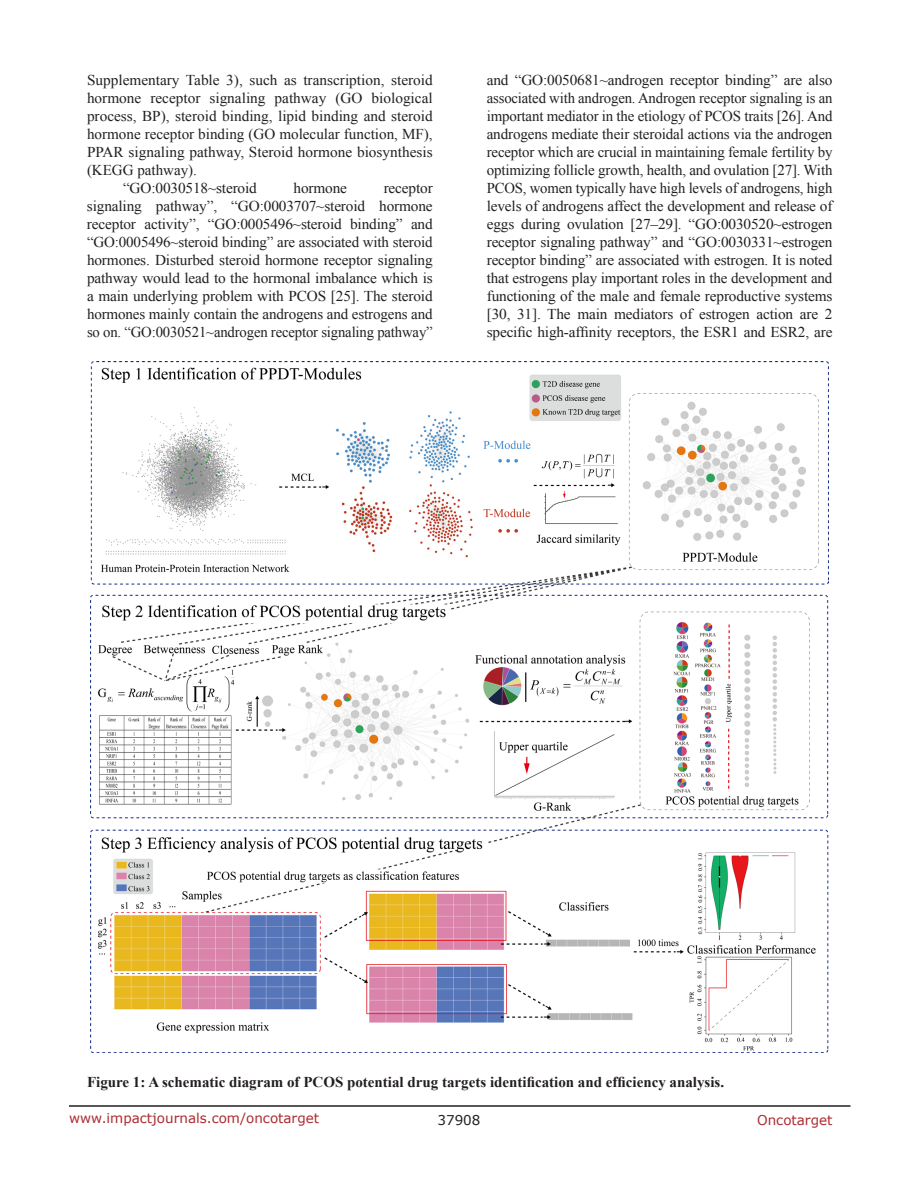
<style>
.page{position:relative;width:918px;height:1188px;background:#fff}
.page>*{position:absolute;margin:0;border:0;box-sizing:border-box;transform-origin:0 0}
.t1{font:15px/18px "Times New Roman";color:#231f20;text-align:justify}
.t2{font:700 15px "Times New Roman";color:#231f20}
.t3{font:13.5px "Verdana";color:#ac2b31}
.t4{font:13.5px "Verdana";color:#231f20}
</style>
<div class="page">
<hr style="left:69px;top:1105px;width:781px;height:2px;background:#231f20">
<img style="left:91px;top:362px;width:738px;height:691px">
<p class="t1" style="left:87px;top:71px;width:347px">Supplementary Table 3), such as transcription, steroid</p>
<p class="t1" style="left:87px;top:89px;width:347px">hormone receptor signaling pathway (GO biological</p>
<p class="t1" style="left:87px;top:107px;width:347px">process, BP), steroid binding, lipid binding and steroid</p>
<p class="t1" style="left:87px;top:125px;width:347px">hormone receptor binding (GO molecular function, MF),</p>
<p class="t1" style="left:87px;top:143px;width:347px">PPAR signaling pathway, Steroid hormone biosynthesis</p>
<p class="t1" style="left:87px;top:161px;width:111px">(KEGG pathway).</p>
<p class="t1" style="left:123px;top:179px;width:135px">“GO:0030518~steroid</p>
<p class="t1" style="left:294px;top:179px;width:55px">hormone</p>
<p class="t1" style="left:87px;top:179px;width:347px;text-indent:297px">receptor signaling pathway”, “GO:0003707~steroid hormone receptor activity”, “GO:0005496~steroid binding” and “GO:0005496~steroid binding” are associated with steroid hormones. Disturbed steroid hormone receptor signaling pathway would lead to the hormonal imbalance which is a main underlying problem with PCOS [25]. The steroid hormones mainly contain the androgens and estrogens and so on. “GO:0030521~androgen receptor signaling pathway”</p>
<p class="t1" style="left:487px;top:71px;width:347px">and “GO:0050681~androgen receptor binding” are also associated with androgen. Androgen receptor signaling is an important mediator in the etiology of PCOS traits [26]. And androgens mediate their steroidal actions via the androgen receptor which are crucial in maintaining female fertility by optimizing follicle growth, health, and ovulation [27]. With PCOS, women typically have high levels of androgens, high levels of androgens affect the development and release of eggs during ovulation [27–29]. “GO:0030520~estrogen receptor signaling pathway” and “GO:0030331~estrogen receptor binding” are associated with estrogen. It is noted that estrogens play important roles in the development and functioning of the male and female reproductive systems [30, 31]. The main mediators of estrogen action are 2 specific high-affinity receptors, the ESR1 and ESR2, are</p>
<p class="t2" style="left:87px;top:1072px;width:639px">Figure 1: A schematic diagram of PCOS potential drug targets identification and efficiency analysis.</p>
<p class="t3" style="left:69px;top:1109px;width:252px">www.impactjournals.com/oncotarget</p>
<p class="t4" style="left:438px;top:1111px;width:44px">37908</p>
<p class="t3" style="left:757px;top:1111px;width:77px">Oncotarget</p>
</div>
